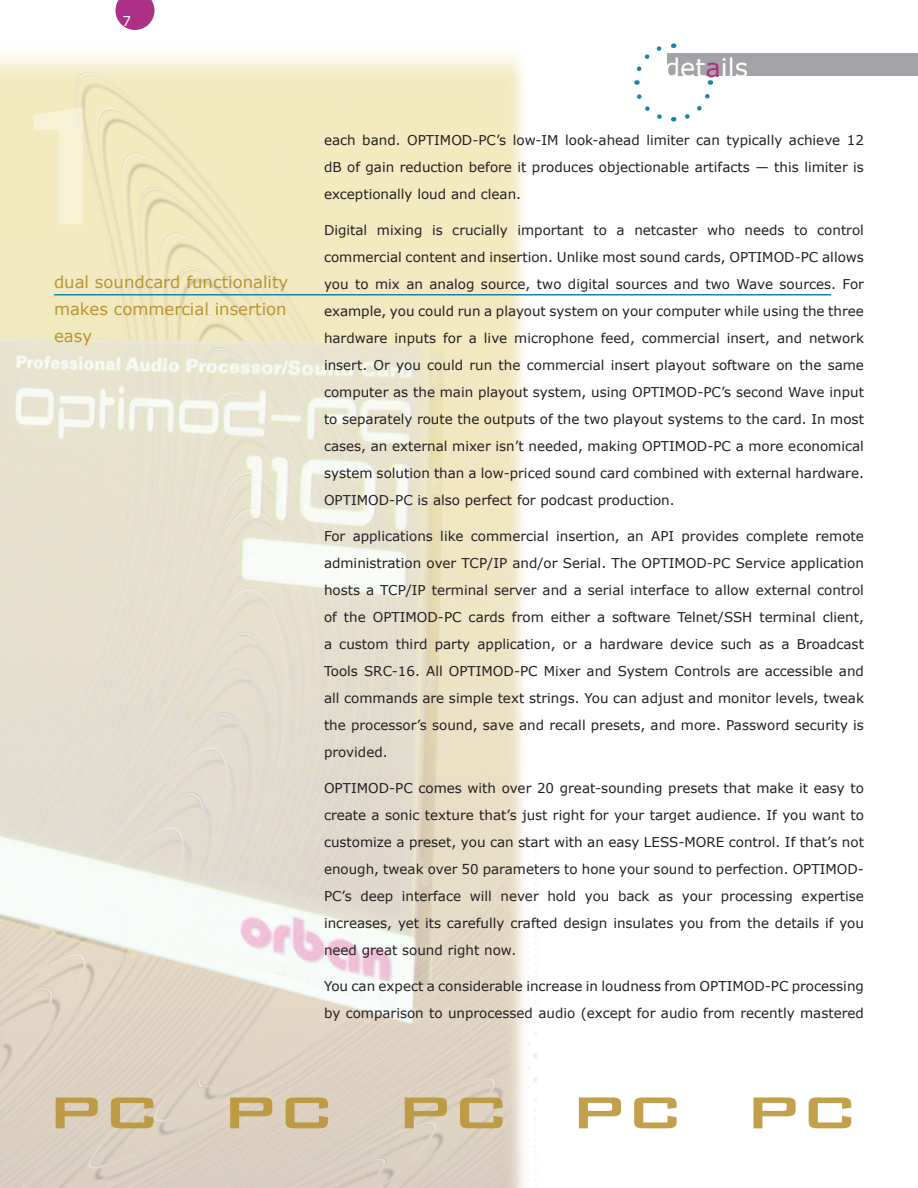
<style>
.page{position:relative;width:918px;height:1188px;background:#fff}
.page>*{position:absolute;margin:0;border:0;box-sizing:border-box;transform-origin:0 0}
.t1{font:25.5px "Verdana";color:#fff}
.t2{font:16.5px/27px "Verdana";color:#b99430;text-align:justify}
.t3{font:13.5px/27px "Verdana";color:#231f20;text-align:justify}
.t4{font:13.5px "Verdana";color:#fff}
.s1{color:#ab3086}
</style>
<div class="page">
<img style="left:0;top:53px;width:537px;height:1135px">
<svg style="left:116px;top:0;width:38px;height:30px"></svg>
<hr style="left:54px;top:294px;width:777px;height:2px;background:#1585a9">
<img style="left:40px;top:1088px;width:812px;height:64px">
<div style="left:667px;top:54px;width:251px;height:22px;background:#a1a3a6"></div>
<svg style="left:634px;top:46px;width:28px;height:39px"></svg>
<svg style="left:637px;top:94px;width:37px;height:28px"></svg>
<svg style="left:685px;top:80px;width:29px;height:39px"></svg>
<p class="t4" style="left:123px;top:12px;width:10px">7</p>
<p class="t2" style="left:54px;top:268px;width:236px">dual soundcard functionality makes commercial insertion easy</p>
<h1 class="t1" style="left:664px;top:51px;width:85px">det<span class="s1">a</span>ils</h1>
<p class="t3" style="left:324px;top:126px;width:541px">each band. OPTIMOD-PC’s low-IM look-ahead limiter can typically achieve 12 dB of gain reduction before it produces objectionable artifacts — this limiter is exceptionally loud and clean.</p>
<p class="t3" style="left:324px;top:216px;width:542px">Digital mixing is crucially important to a netcaster who needs to control commercial content and insertion. Unlike most sound cards, OPTIMOD-PC allows you to mix an analog source, two digital sources and two Wave sources. For example, you could run a playout system on your computer while using the three hardware inputs for a live microphone feed, commercial insert, and network insert. Or you could run the commercial insert playout software on the same computer as the main playout system, using OPTIMOD-PC’s second Wave input to separately route the outputs of the two playout systems to the card. In most cases, an external mixer isn’t needed, making OPTIMOD-PC a more economical system solution than a low-priced sound card combined with external hardware.<br>OPTIMOD-PC is also perfect for podcast production.</p>
<p class="t3" style="left:324px;top:522px;width:542px">For applications like commercial insertion, an API provides complete remote administration over TCP/IP and/or Serial. The OPTIMOD-PC Service application hosts a TCP/IP terminal server and a serial interface to allow external control of the OPTIMOD-PC cards from either a software Telnet/SSH terminal client, a custom third party application, or a hardware device such as a Broadcast Tools SRC-16. All OPTIMOD-PC Mixer and System Controls are accessible and all commands are simple text strings. You can adjust and monitor levels, tweak the processor’s sound, save and recall presets, and more. Password security is provided.</p>
<p class="t3" style="left:324px;top:774px;width:542px">OPTIMOD-PC comes with over 20 great-sounding presets that make it easy to create a sonic texture that’s just right for your target audience. If you want to customize a preset, you can start with an easy LESS-MORE control. If that’s not enough, tweak over 50 parameters to hone your sound to perfection. OPTIMOD-PC’s deep interface will never hold you back as your processing expertise increases, yet its carefully crafted design insulates you from the details if you need great sound right now.</p>
<p class="t3" style="left:324px;top:972px;width:542px">You can expect a considerable increase in loudness from OPTIMOD-PC processing by comparison to unprocessed audio (except for audio from recently mastered</p>
</div>
